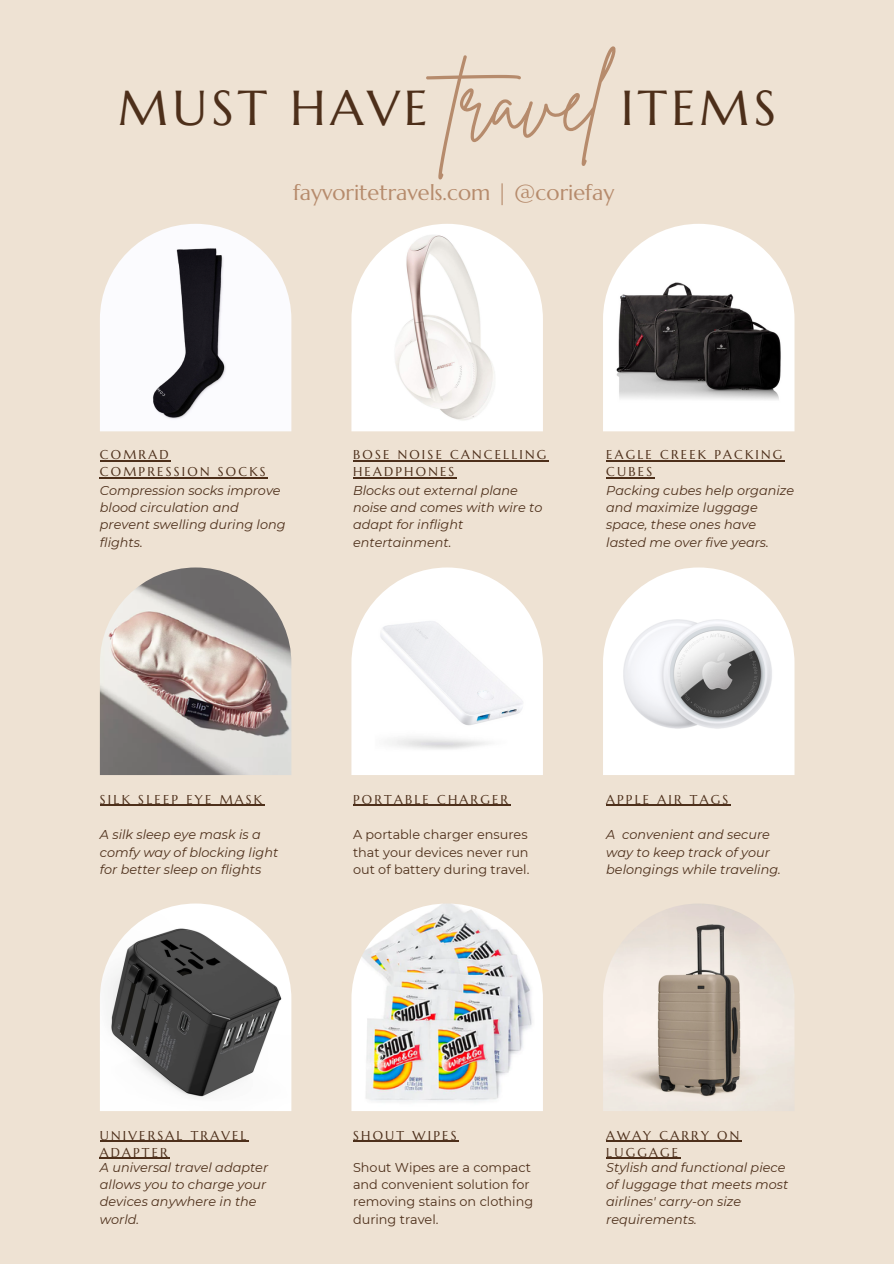
<style>
.page{position:relative;width:894px;height:1264px;background:#fff}
.page>*{position:absolute;margin:0;border:0;box-sizing:border-box;transform-origin:0 0}
.t1{font:84.45px "Brittany Signature";color:#b68b6c}
.t2{font:49.05px "Marcellus";letter-spacing:.085em;color:#4d2f1a}
.t3{font:21.75px "Marcellus";color:#b68b6c}
.t4{font:italic 12.75px/17.1px "Montserrat";color:#4d2f1a}
.t5{font:12.75px/17.1px "Marcellus";letter-spacing:.175em;color:#4d2f1a}
.t6{font:12.75px/17.1px "Montserrat";color:#4d2f1a}
</style>
<div class="page">
<div style="left:0;top:0;width:893px;height:1263px;background:#eee2d3"></div>
<img style="left:100px;top:224px;width:191px;height:207px">
<img style="left:351px;top:224px;width:191px;height:207px">
<img style="left:603px;top:224px;width:191px;height:207px">
<img style="left:100px;top:567px;width:191px;height:208px">
<img style="left:351px;top:567px;width:191px;height:208px">
<img style="left:100px;top:903px;width:191px;height:208px">
<img style="left:351px;top:903px;width:191px;height:208px">
<img style="left:603px;top:904px;width:191px;height:207px">
<img style="left:603px;top:567px;width:191px;height:208px">
<hr style="left:100px;top:460px;width:71px;height:1px;background:#4d2f1a">
<hr style="left:100px;top:477px;width:168px;height:1px;background:#4d2f1a">
<hr style="left:100px;top:804px;width:164px;height:1px;background:#4d2f1a">
<hr style="left:100px;top:1140px;width:148px;height:1px;background:#4d2f1a">
<hr style="left:100px;top:1157px;width:70px;height:1px;background:#4d2f1a">
<hr style="left:353px;top:460px;width:195px;height:1px;background:#4d2f1a">
<hr style="left:353px;top:477px;width:103px;height:1px;background:#4d2f1a">
<hr style="left:353px;top:804px;width:157px;height:1px;background:#4d2f1a">
<hr style="left:353px;top:1140px;width:105px;height:1px;background:#4d2f1a">
<hr style="left:606px;top:460px;width:178px;height:1px;background:#4d2f1a">
<hr style="left:606px;top:477px;width:48px;height:1px;background:#4d2f1a">
<hr style="left:606px;top:804px;width:124px;height:1px;background:#4d2f1a">
<hr style="left:606px;top:1140px;width:135px;height:1px;background:#4d2f1a">
<hr style="left:606px;top:1157px;width:74px;height:1px;background:#4d2f1a">
<h1 class="t1" style="left:449px;top:46px;width:155px">travel</h1>
<h2 class="t2" style="left:118px;top:77px;width:311px">MUST HAVE</h2>
<h2 class="t2" style="left:620px;top:77px;width:157px">ITEMS</h2>
<h3 class="t3" style="left:293px;top:179px;width:323px">fayvoritetravels.com | @coriefay</h3>
<p class="t5" style="left:100px;top:446px;width:167px">COMRAD<br>COMPRESSION SOCKS</p>
<p class="t4" style="left:100px;top:482px;width:187px">Compression socks improve blood circulation and prevent swelling during long flights.</p>
<p class="t5" style="left:353px;top:446px;width:195px">BOSE NOISE CANCELLING<br>HEADPHONES</p>
<p class="t4" style="left:353px;top:482px;width:191px">Blocks out external plane noise and comes with wire to adapt for inflight entertainment.</p>
<p class="t5" style="left:606px;top:446px;width:178px">EAGLE CREEK PACKING<br>CUBES</p>
<p class="t4" style="left:606px;top:482px;width:189px">Packing cubes help organize and maximize luggage space, these ones have lasted me over five years.</p>
<p class="t5" style="left:100px;top:790px;width:164px">SILK SLEEP EYE MASK</p>
<p class="t4" style="left:100px;top:826px;width:180px">A silk sleep eye mask is a comfy way of blocking light for better sleep on flights</p>
<p class="t5" style="left:353px;top:790px;width:156px">PORTABLE CHARGER</p>
<p class="t6" style="left:353px;top:826px;width:178px">A portable charger ensures that your devices never run out of battery during travel.</p>
<p class="t5" style="left:606px;top:790px;width:123px">APPLE AIR TAGS</p>
<p class="t4" style="left:606px;top:826px;width:176px">A convenient and secure way to keep track of your belongings while traveling.</p>
<p class="t5" style="left:100px;top:1126px;width:148px">UNIVERSAL TRAVEL<br>ADAPTER</p>
<p class="t4" style="left:100px;top:1159px;width:170px">A universal travel adapter allows you to charge your devices anywhere in the world.</p>
<p class="t5" style="left:353px;top:1126px;width:105px">SHOUT WIPES</p>
<p class="t6" style="left:353px;top:1159px;width:181px">Shout Wipes are a compact and convenient solution for removing stains on clothing during travel.</p>
<p class="t5" style="left:606px;top:1126px;width:134px">AWAY CARRY ON<br>LUGGAGE</p>
<p class="t4" style="left:606px;top:1159px;width:184px">Stylish and functional piece of luggage that meets most airlines' carry-on size requirements.</p>
</div>
